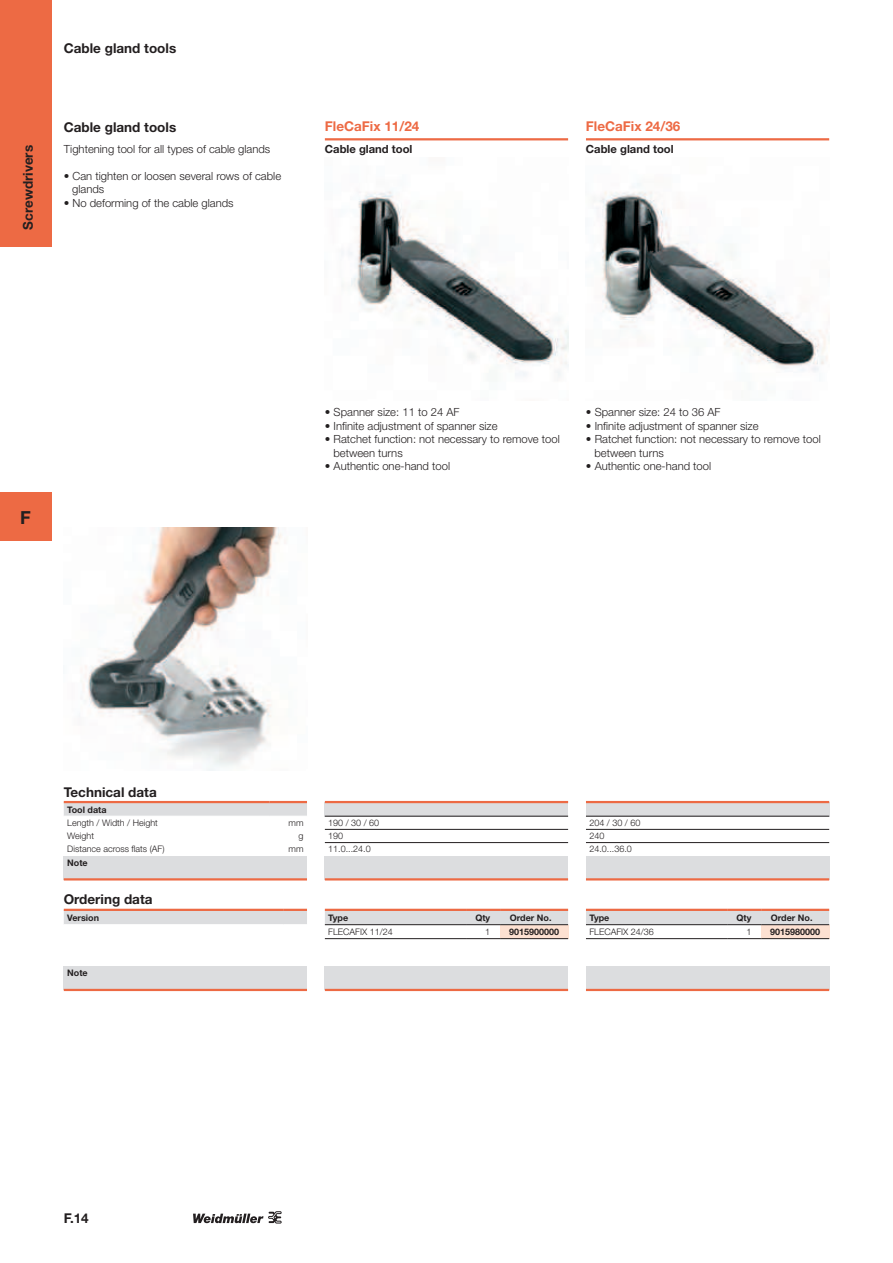
<style>
.page{position:relative;width:893px;height:1263px;background:#fff}
.page>*{position:absolute;margin:0;border:0;box-sizing:border-box;transform-origin:0 0}
.t1{font:700 18px "Helvetica Neue LT";color:#231f20}
.t2{font:700 13.5px "Helvetica Neue LT";color:#231f20}
.t3{font:700 13.5px "Helvetica Neue LT";color:#ed6a44}
.t4{font:300 11.25px/13.5px "Helvetica Neue LT";color:#231f20}
.t5{font:700 11.25px "Helvetica Neue LT";color:#231f20}
.t6{font:300 9px/13.2px "Helvetica Neue LT";color:#231f20}
.t7{font:700 9px "Helvetica Neue LT";color:#231f20}
</style>
<div class="page">
<div style="left:0;top:0;width:51px;height:247px;background:#ed6a44"></div>
<div style="left:0;top:492px;width:51px;height:49px;background:#ed6a44"></div>
<svg style="left:193px;top:1211px;width:88px;height:13px"></svg>
<svg style="left:64px;top:803px;width:243px;height:13px;background:#dddcdd"></svg>
<hr style="left:64px;top:801px;width:205px;height:2px;background:#ed6a44">
<hr style="left:269px;top:801px;width:38px;height:2px;background:#ed6a44">
<div style="left:64px;top:856px;width:243px;height:23px;background:#dcdddf"></div>
<hr style="left:64px;top:878px;width:243px;height:2px;background:#ed6a44">
<hr style="left:64px;top:909px;width:220px;height:2px;background:#ed6a44">
<hr style="left:284px;top:909px;width:23px;height:2px;background:#ed6a44">
<svg style="left:64px;top:910px;width:243px;height:14px;background:#ddd4d4"></svg>
<div style="left:64px;top:966px;width:243px;height:24px;background:#dcdddf"></div>
<hr style="left:64px;top:989px;width:243px;height:2px;background:#ed6a44">
<img style="left:342px;top:191px;width:226px;height:186px">
<hr style="left:325px;top:138px;width:243px;height:2px;background:#ed6a44">
<div style="left:325px;top:856px;width:243px;height:23px;background:#dcdddf"></div>
<hr style="left:325px;top:878px;width:243px;height:2px;background:#ed6a44">
<div style="left:325px;top:911px;width:243px;height:13px;background:#dcdddf"></div>
<div style="left:500px;top:925px;width:68px;height:14px;background:#fde1d2"></div>
<hr style="left:325px;top:909px;width:141px;height:2px;background:#ed6a44">
<hr style="left:466px;top:909px;width:34px;height:2px;background:#ed6a44">
<hr style="left:500px;top:909px;width:68px;height:2px;background:#ed6a44">
<hr style="left:325px;top:924px;width:141px;height:1px;background:#231f20">
<hr style="left:325px;top:938px;width:141px;height:1px;background:#231f20">
<hr style="left:466px;top:924px;width:34px;height:1px;background:#231f20">
<hr style="left:466px;top:938px;width:34px;height:1px;background:#231f20">
<hr style="left:500px;top:924px;width:68px;height:1px;background:#231f20">
<hr style="left:500px;top:938px;width:68px;height:1px;background:#231f20">
<div style="left:325px;top:966px;width:243px;height:24px;background:#dcdddf"></div>
<hr style="left:325px;top:989px;width:243px;height:2px;background:#ed6a44">
<div style="left:325px;top:802px;width:243px;height:14px;background:#dcdddf"></div>
<hr style="left:325px;top:801px;width:243px;height:2px;background:#ed6a44">
<hr style="left:325px;top:816px;width:243px;height:1px;background:#231f20">
<hr style="left:325px;top:829px;width:243px;height:1px;background:#231f20">
<hr style="left:325px;top:842px;width:243px;height:1px;background:#231f20">
<img style="left:81px;top:527px;width:201px;height:243px">
<hr style="left:586px;top:138px;width:243px;height:2px;background:#ed6a44">
<img style="left:594px;top:183px;width:234px;height:189px">
<div style="left:586px;top:802px;width:243px;height:14px;background:#dcdddf"></div>
<hr style="left:586px;top:801px;width:243px;height:2px;background:#ed6a44">
<hr style="left:586px;top:816px;width:243px;height:1px;background:#231f20">
<hr style="left:586px;top:829px;width:243px;height:1px;background:#231f20">
<hr style="left:586px;top:842px;width:243px;height:1px;background:#231f20">
<div style="left:586px;top:856px;width:243px;height:23px;background:#dcdddf"></div>
<hr style="left:586px;top:878px;width:243px;height:2px;background:#ed6a44">
<div style="left:586px;top:911px;width:243px;height:13px;background:#dcdddf"></div>
<div style="left:761px;top:925px;width:68px;height:14px;background:#fde1d2"></div>
<hr style="left:586px;top:909px;width:141px;height:2px;background:#ed6a44">
<hr style="left:727px;top:909px;width:34px;height:2px;background:#ed6a44">
<hr style="left:761px;top:909px;width:68px;height:2px;background:#ed6a44">
<hr style="left:586px;top:924px;width:141px;height:1px;background:#231f20">
<hr style="left:586px;top:938px;width:141px;height:1px;background:#231f20">
<hr style="left:727px;top:924px;width:34px;height:1px;background:#231f20">
<hr style="left:727px;top:938px;width:34px;height:1px;background:#231f20">
<hr style="left:761px;top:924px;width:68px;height:1px;background:#231f20">
<hr style="left:761px;top:938px;width:68px;height:1px;background:#231f20">
<div style="left:586px;top:966px;width:243px;height:24px;background:#dcdddf"></div>
<hr style="left:586px;top:989px;width:243px;height:2px;background:#ed6a44">
<p class="t2" style="left:23px;top:230px;width:86px;rotate:-90deg">Screwdrivers</p>
<p class="t2" style="left:64px;top:43px;width:114px">Cable gland tools</p>
<p class="t2" style="left:64px;top:123px;width:114px">Cable gland tools</p>
<p class="t4" style="left:64px;top:143px;width:208px">Tightening tool for all types of cable glands</p>
<p class="t4" style="left:72px;top:169px;width:210px;text-indent:-9px">• Can tighten or loosen several rows of cable glands</p>
<p class="t4" style="left:64px;top:196px;width:171px">• No deforming of the cable glands</p>
<p class="t3" style="left:325px;top:121px;width:96px">FleCaFix 11/24</p>
<p class="t5" style="left:325px;top:145px;width:89px">Cable gland tool</p>
<p class="t3" style="left:586px;top:121px;width:96px">FleCaFix 24/36</p>
<p class="t5" style="left:586px;top:145px;width:89px">Cable gland tool</p>
<h1 class="t1" style="left:20px;top:510px;width:12px">F</h1>
<p class="t4" style="left:325px;top:405px;width:136px">• Spanner size: 11 to 24 AF</p>
<p class="t4" style="left:325px;top:419px;width:174px">• Infinite adjustment of spanner size</p>
<p class="t4" style="left:333px;top:432px;width:228px;text-indent:-9px">• Ratchet function: not necessary to remove tool between turns</p>
<p class="t4" style="left:325px;top:459px;width:127px">• Authentic one-hand tool</p>
<p class="t4" style="left:586px;top:405px;width:136px">• Spanner size: 24 to 36 AF</p>
<p class="t4" style="left:586px;top:419px;width:174px">• Infinite adjustment of spanner size</p>
<p class="t4" style="left:594px;top:432px;width:228px;text-indent:-9px">• Ratchet function: not necessary to remove tool between turns</p>
<p class="t4" style="left:586px;top:459px;width:127px">• Authentic one-hand tool</p>
<p class="t2" style="left:64px;top:787px;width:94px">Technical data</p>
<p class="t7" style="left:67px;top:806px;width:41px">Tool data</p>
<p class="t6" style="left:67px;top:817px;width:92px">Length / Width / Height</p>
<p class="t6" style="left:289px;top:816px;width:16px">mm</p>
<p class="t6" style="left:67px;top:830px;width:28px">Weight</p>
<p class="t6" style="left:299px;top:830px;width:7px">g</p>
<p class="t6" style="left:67px;top:843px;width:99px">Distance across flats (AF)</p>
<p class="t6" style="left:289px;top:842px;width:16px">mm</p>
<p class="t7" style="left:67px;top:859px;width:22px">Note</p>
<p class="t2" style="left:64px;top:894px;width:90px">Ordering data</p>
<p class="t7" style="left:67px;top:914px;width:33px">Version</p>
<p class="t7" style="left:67px;top:970px;width:22px">Note</p>
<p class="t6" style="left:328px;top:816px;width:53px">190 / 30 / 60<br>190<br>11.0...24.0</p>
<p class="t7" style="left:328px;top:914px;width:22px">Type</p>
<p class="t7" style="left:475px;top:914px;width:16px">Qty</p>
<p class="t7" style="left:510px;top:914px;width:43px">Order No.</p>
<p class="t6" style="left:328px;top:925px;width:66px">FLECAFIX 11/24</p>
<p class="t6" style="left:485px;top:925px;width:7px">1</p>
<p class="t7" style="left:509px;top:928px;width:52px">9015900000</p>
<p class="t6" style="left:589px;top:816px;width:53px">204 / 30 / 60<br>240<br>24.0...36.0</p>
<p class="t7" style="left:589px;top:914px;width:22px">Type</p>
<p class="t7" style="left:736px;top:914px;width:16px">Qty</p>
<p class="t7" style="left:771px;top:914px;width:43px">Order No.</p>
<p class="t6" style="left:589px;top:925px;width:66px">FLECAFIX 24/36</p>
<p class="t6" style="left:746px;top:925px;width:7px">1</p>
<p class="t7" style="left:770px;top:928px;width:52px">9015980000</p>
<p class="t2" style="left:64px;top:1213px;width:27px">F.14</p>
</div>
